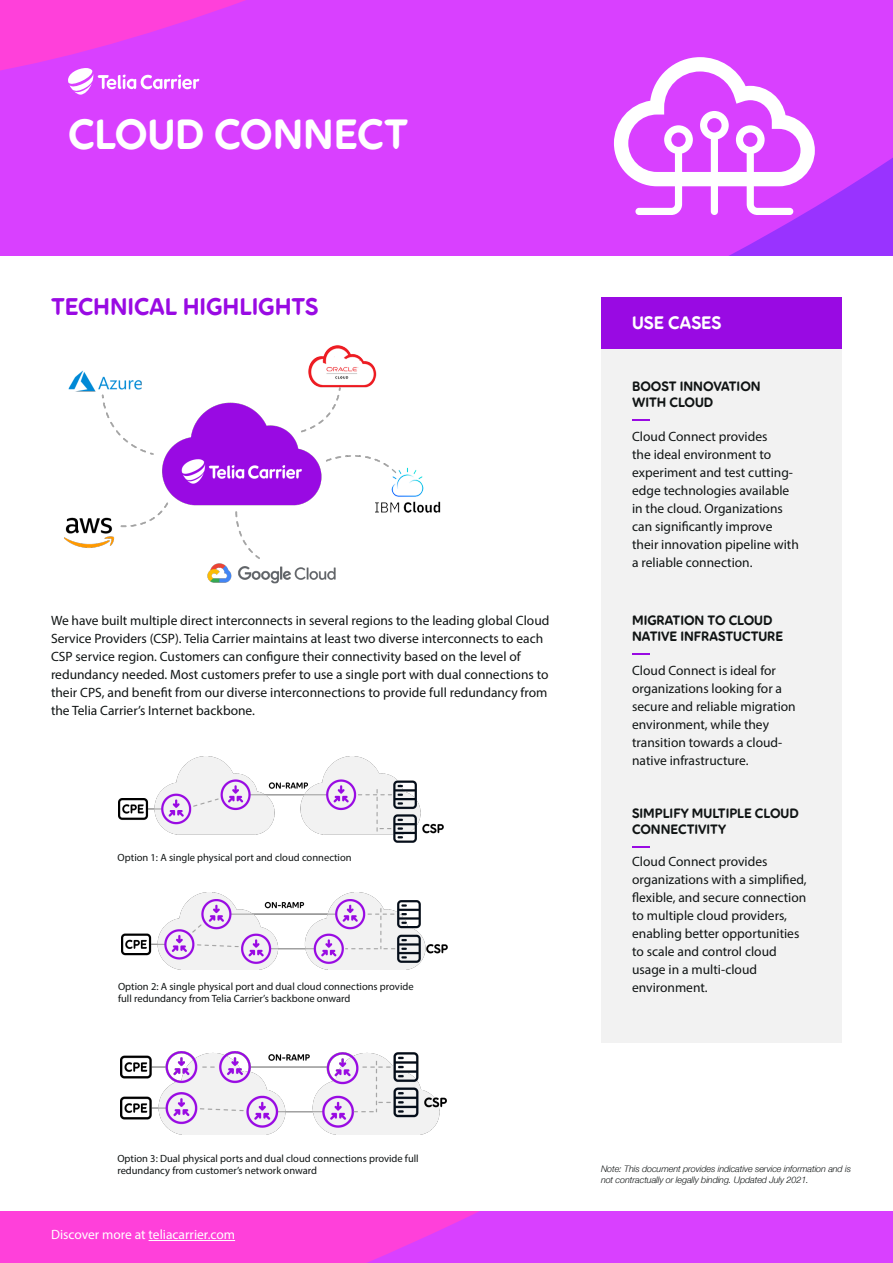
<style>
.page{position:relative;width:893px;height:1263px;background:#fff}
.page>*{position:absolute;margin:0;border:0;box-sizing:border-box;transform-origin:0 0}
.t1{font:42px "Pebble";color:#fff}
.brödtext{font:24px "Pebble";color:#990ae3}
.brödtext-2{font:18px "Pebble";color:#fff}
.brödtext-3{font:13.5px/18px "Myriad Pro";color:#101414}
.t2{font:13.5px/16.2px "Pebble";color:#101414}
.brödtext-4{font:13.5px "Myriad Pro";color:#fff}
.brödtext-5{font:10.5px/12px "Myriad Pro";color:#101414}
.brödtext-6{font:italic 9px/10.8px "Helvetica Neue";letter-spacing:-.01em;color:#101414}
</style>
<div class="page">
<div style="left:601px;top:298px;width:241px;height:51px;background:#990ae3"></div>
<div style="left:601px;top:349px;width:241px;height:693px;background:#f2f2f2"></div>
<svg style="left:632px;top:653px;width:17px;height:1px"></svg>
<svg style="left:632px;top:847px;width:17px;height:1px"></svg>
<svg style="left:632px;top:419px;width:17px;height:2px"></svg>
<svg style="left:0;top:1212px;width:893px;height:51px;background:#eb40ed"></svg>
<svg style="left:0;top:197px;width:893px;height:57px;background:#d03eff"></svg>
<div style="left:0;top:146px;width:893px;height:51px;background:#d940ff"></div>
<div style="left:0;top:85px;width:893px;height:61px;background:#d940ff"></div>
<svg style="left:0;top:26px;width:893px;height:59px;background:#dc40fb"></svg>
<svg style="left:0;top:0;width:893px;height:26px;background:#e140f6"></svg>
<svg style="left:614px;top:57px;width:201px;height:158px"></svg>
<svg style="left:68px;top:68px;width:131px;height:27px"></svg>
<img style="left:64px;top:345px;width:377px;height:239px">
<hr style="left:149px;top:1240px;width:86px;height:1px;background:#fff">
<img style="left:118px;top:757px;width:326px;height:85px">
<img style="left:122px;top:892px;width:326px;height:78px">
<img style="left:120px;top:1052px;width:326px;height:83px">
<p class="t1" style="left:68px;top:108px;width:342px">CLOUD CONNECT</p>
<p class="brödtext" style="left:51px;top:291px;width:269px">TECHNICAL HIGHLIGHTS</p>
<p class="brödtext-3" style="left:51px;top:611px;width:500px">We have built multiple direct interconnects in several regions to the leading global Cloud Service Providers (CSP). Telia Carrier maintains at least two diverse interconnects to each CSP service region. Customers can configure their connectivity based on the level of redundancy needed. Most customers prefer to use a single port with dual connections to their CPS, and benefit from our diverse interconnections to provide full redundancy from the Telia Carrier’s Internet backbone.</p>
<p class="brödtext-5" style="left:118px;top:851px;width:236px">Option 1: A single physical port and cloud connection</p>
<p class="brödtext-5" style="left:118px;top:981px;width:297px">Option 2: A single physical port and dual cloud connections provide full redundancy from Telia Carrier’s backbone onward</p>
<p class="brödtext-2" style="left:632px;top:311px;width:91px">USE CASES</p>
<p class="t2" style="left:632px;top:378px;width:130px">BOOST INNOVATION</p>
<p class="t2" style="left:632px;top:394px;width:83px">WITH CLOUD</p>
<p class="brödtext-3" style="left:632px;top:428px;width:168px">Cloud Connect provides<br>the ideal environment to experiment and test cutting&shy;edge technologies available in the cloud. Organizations can significantly improve their innovation pipeline with a reliable connection.</p>
<p class="t2" style="left:632px;top:612px;width:142px">MIGRATION TO CLOUD</p>
<p class="t2" style="left:632px;top:628px;width:152px">NATIVE INFRASTUCTURE</p>
<p class="brödtext-3" style="left:632px;top:661px;width:165px">Cloud Connect is ideal for organizations looking for a secure and reliable migration environment, while they transition towards a cloud&shy;native infrastructure.</p>
<p class="t2" style="left:632px;top:805px;width:168px">SIMPLIFY MULTIPLE CLOUD<br>CONNECTIVITY</p>
<p class="brödtext-3" style="left:632px;top:852px;width:176px">Cloud Connect provides organizations with a simplified, flexible, and secure connection to multiple cloud providers, enabling better opportunities to scale and control cloud usage in a multi-cloud environment.</p>
<p class="brödtext-5" style="left:117px;top:1153px;width:303px">Option 3: Dual physical ports and dual cloud connections provide full redundancy from customer’s network onward</p>
<p class="brödtext-4" style="left:51px;top:1226px;width:186px">Discover more at teliacarrier.com</p>
<p class="brödtext-6" style="left:601px;top:1164px;width:252px">Note: This document provides indicative service information and is not contractually or legally binding. Updated July 2021.</p>
</div>
